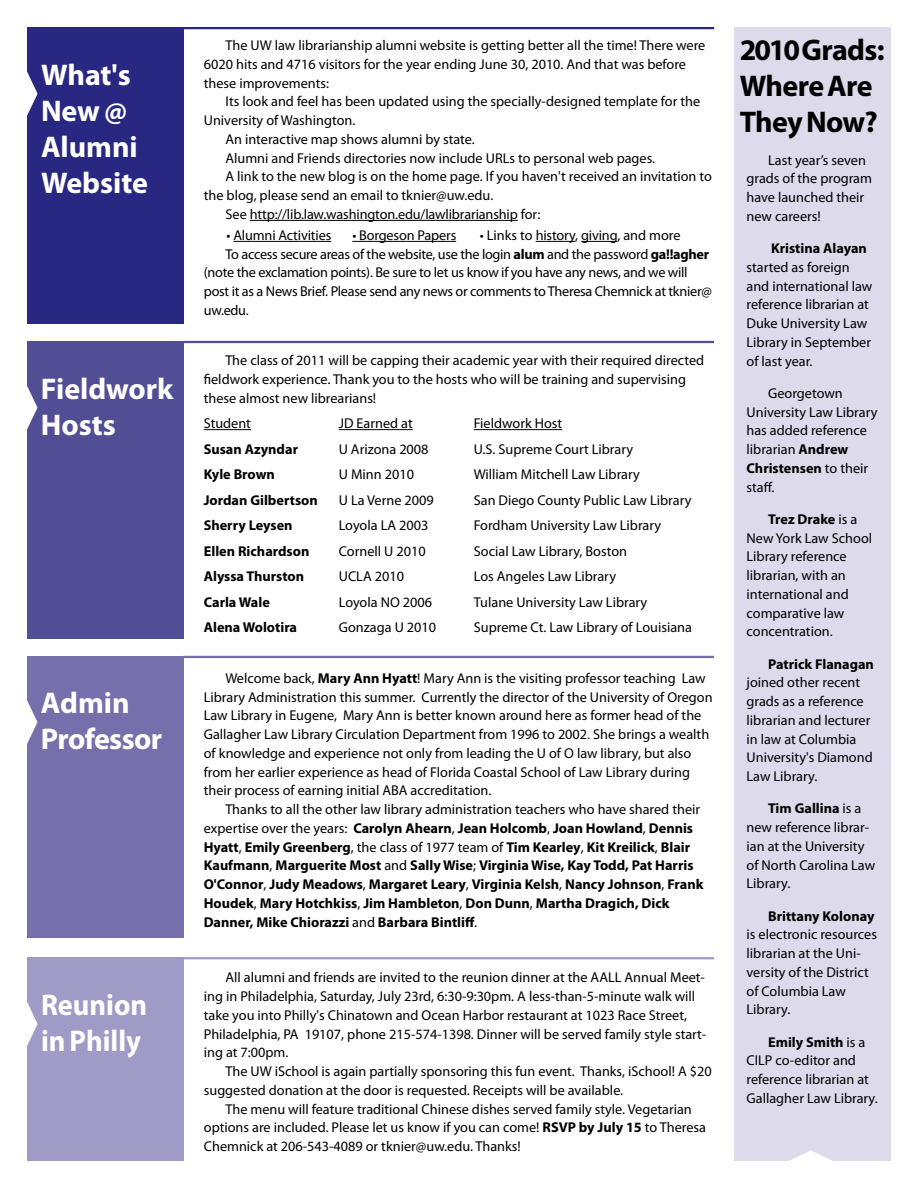
<style>
.page{position:relative;width:918px;height:1188px;background:#fff}
.page>*{position:absolute;margin:0;border:0;box-sizing:border-box;transform-origin:0 0}
.t1{font:700 30px/36px "Myriad Pro";color:#fff}
.t2{font:700 30px/36px "Myriad Pro";letter-spacing:-.025em;color:#000}
.t3{font:700 30px/36px "Myriad Pro";color:#fff;scale:.95 1}
.t4{font:700 30px/36px "Myriad Pro";letter-spacing:-.02em;color:#fff}
.t5{font:14.25px/18.8px "Myriad Pro";color:#000}
.t6{font:700 14.25px/18.8px "Myriad Pro";color:#000}
.t7{font:14.25px "Myriad Pro";letter-spacing:-.02em;color:#000}
.s1{font-weight:700}
.s2{color:#9e0032}
.s3{font-weight:400}
</style>
<div class="page">
<div style="left:734px;top:27px;width:157px;height:1134px;background:#dcdaeb"></div>
<div style="left:27px;top:656px;width:156px;height:281px;background:#7570ab"></div>
<hr style="left:183px;top:656px;width:531px;height:2px;background:#7570ab">
<svg style="left:27px;top:700px;width:11px;height:44px"></svg>
<div style="left:27px;top:341px;width:156px;height:298px;background:#524e96"></div>
<hr style="left:204px;top:429px;width:47px;height:1px;background:#000">
<hr style="left:339px;top:429px;width:74px;height:1px;background:#000">
<hr style="left:474px;top:429px;width:88px;height:1px;background:#000">
<hr style="left:183px;top:341px;width:531px;height:2px;background:#524e96">
<svg style="left:27px;top:386px;width:11px;height:44px"></svg>
<div style="left:27px;top:957px;width:157px;height:204px;background:#9f9bc6"></div>
<hr style="left:184px;top:957px;width:530px;height:2px;background:#9d98c5">
<svg style="left:27px;top:1002px;width:11px;height:44px"></svg>
<hr style="left:250px;top:220px;width:268px;height:1px;background:#000">
<hr style="left:233px;top:241px;width:98px;height:1px;background:#000">
<hr style="left:352px;top:241px;width:104px;height:1px;background:#000">
<hr style="left:536px;top:241px;width:39px;height:1px;background:#000">
<hr style="left:581px;top:241px;width:36px;height:1px;background:#000">
<div style="left:27px;top:27px;width:157px;height:297px;background:#282781"></div>
<svg style="left:27px;top:71px;width:11px;height:45px"></svg>
<svg style="left:789px;top:1150px;width:43px;height:11px"></svg>
<hr style="left:184px;top:27px;width:530px;height:2px;background:#282781">
<h1 class="t1" style="left:41px;top:56px;width:109px">What's<br>New @<br>Alumni<br>Website</h1>
<h1 class="t1" style="left:41px;top:369px;width:134px">Fieldwork<br>Hosts</h1>
<h1 class="t4" style="left:41px;top:684px;width:123px">Admin<br>Professor</h1>
<h1 class="t3" style="left:41px;top:986px;width:113px">Reunion in Philly</h1>
<p class="t5" style="left:204px;top:36px;width:503px;text-indent:22px">The UW law librarianship alumni website is getting better all the time! There were<br>6020 hits and 4716 visitors for the year ending June 30, 2010. And that was before these improvements:</p>
<p class="t5" style="left:225px;top:92px;width:476px">Its look and feel has been updated using the specially-designed template for the</p>
<p class="t5" style="left:204px;top:111px;width:153px">University of Washington.</p>
<p class="t5" style="left:225px;top:130px;width:251px">An interactive map shows alumni by state.</p>
<p class="t5" style="left:225px;top:148px;width:431px">Alumni and Friends directories now include URLs to personal web pages.</p>
<p class="t5" style="left:225px;top:167px;width:488px">A link to the new blog is on the home page. If you haven't received an invitation to</p>
<p class="t5" style="left:204px;top:186px;width:291px">the blog, please send an email to tknier@uw.edu.</p>
<p class="t5" style="left:225px;top:205px;width:316px">See http://lib.law.washington.edu/lawlibrarianship for:</p>
<p class="t5" style="left:226px;top:226px;width:106px">• Alumni Activities</p>
<p class="t5" style="left:352px;top:226px;width:106px">• Borgeson Papers</p>
<p class="t5" style="left:480px;top:226px;width:202px">• Links to history, giving, and more</p>
<p class="t7" style="left:225px;top:245px;width:485px">To access secure areas of the website, use the login <span class="s1">alum</span> and the password <span class="s1">ga!!agher</span></p>
<p class="t7" style="left:204px;top:264px;width:485px">(note the exclamation points). Be sure to let us know if you have any news, and we will</p>
<p class="t7" style="left:204px;top:283px;width:510px">post it as a News Brief. Please send any news or comments to Theresa Chemnick at tknier@</p>
<p class="t5" style="left:204px;top:301px;width:46px">uw.edu.</p>
<p class="t5" style="left:204px;top:351px;width:502px;text-indent:22px">The class of 2011 will be capping their academic year with their required directed fieldwork experience. Thank you to the hosts who will be training and supervising these almost new librearians!</p>
<p class="t5" style="left:204px;top:414px;width:49px">Student</p>
<p class="t5" style="left:339px;top:414px;width:76px">JD Earned at</p>
<p class="t5" style="left:474px;top:414px;width:90px">Fieldwork Host</p>
<p class="t6" style="left:204px;top:439px;width:96px">Susan Azyndar</p>
<p class="t5" style="left:339px;top:439px;width:91px">U Arizona 2008</p>
<p class="t5" style="left:474px;top:439px;width:161px">U.S. Supreme Court Library</p>
<p class="t6" style="left:204px;top:465px;width:73px">Kyle Brown</p>
<p class="t5" style="left:339px;top:465px;width:77px">U Minn 2010</p>
<p class="t5" style="left:474px;top:465px;width:168px">William Mitchell Law Library</p>
<p class="t6" style="left:204px;top:490px;width:115px">Jordan Gilbertson</p>
<p class="t5" style="left:339px;top:490px;width:96px">U La Verne 2009</p>
<p class="t5" style="left:474px;top:490px;width:219px">San Diego County Public Law Library</p>
<p class="t6" style="left:204px;top:516px;width:90px">Sherry Leysen</p>
<p class="t5" style="left:339px;top:516px;width:91px">Loyola LA 2003</p>
<p class="t5" style="left:474px;top:516px;width:189px">Fordham University Law Library</p>
<p class="t6" style="left:204px;top:541px;width:107px">Ellen Richardson</p>
<p class="t5" style="left:339px;top:541px;width:88px">Cornell U 2010</p>
<p class="t5" style="left:474px;top:541px;width:155px">Social Law Library, Boston</p>
<p class="t6" style="left:204px;top:567px;width:102px">Alyssa Thurston</p>
<p class="t5" style="left:339px;top:567px;width:67px">UCLA 2010</p>
<p class="t5" style="left:474px;top:567px;width:144px">Los Angeles Law Library</p>
<p class="t6" style="left:204px;top:592px;width:68px">Carla Wale</p>
<p class="t5" style="left:339px;top:592px;width:95px">Loyola NO 2006</p>
<p class="t5" style="left:474px;top:592px;width:175px">Tulane University Law Library</p>
<p class="t6" style="left:204px;top:618px;width:95px">Alena Wolotira</p>
<p class="t5" style="left:339px;top:618px;width:99px">Gonzaga U 2010</p>
<p class="t5" style="left:474px;top:618px;width:220px">Supreme Ct. Law Library of Louisiana</p>
<p class="t5" style="left:204px;top:668px;width:510px;text-indent:22px">Welcome back, <span class="s1">Mary Ann Hyatt</span>! Mary Ann is the visiting professor teaching Law Library Administration this summer. Currently the director of the University of Oregon Law Library in Eugene, Mary Ann is better known around here as former head of the Gallagher Law Library Circulation Department from 1996 to 2002<span class="s2">.</span> She brings a wealth of knowledge and experience not only from leading the U of O law library, but also from her earlier experience as head of Florida Coastal School of Law Library during their process of earning initial ABA accreditation.</p>
<p class="t6" style="left:204px;top:799px;width:501px;text-indent:22px"><span class="s3">Thanks to all the other law library administration teachers who have shared their expertise over the years:</span> Carolyn Ahearn<span class="s3">,</span> Jean Holcomb<span class="s3">,</span> Joan Howland<span class="s3">,</span> Dennis Hyatt<span class="s3">,</span> Emily Greenberg<span class="s3">, the class of 1977 team of</span> Tim Kearley<span class="s3">,</span> Kit Kreilick<span class="s3">,</span> Blair Kaufmann<span class="s3">,</span> Marguerite Most <span class="s3">and</span> Sally Wise<span class="s3">;</span> Virginia Wise, Kay Todd, Pat Harris O'Connor<span class="s3">,</span> Judy Meadows<span class="s3">,</span> Margaret Leary<span class="s3">,</span> Virginia Kelsh<span class="s3">,</span> Nancy Johnson<span class="s3">,</span> Frank Houdek<span class="s3">,</span> Mary Hotchkiss<span class="s3">,</span> Jim Hambleton<span class="s3">,</span> Don Dunn<span class="s3">,</span> Martha Dragich, Dick Danner, Mike Chiorazzi <span class="s3">and</span> Barbara Bintliff<span class="s3">.</span></p>
<p class="t5" style="left:204px;top:968px;width:504px;text-indent:22px">All alumni and friends are invited to the reunion dinner at the AALL Annual Meet&shy;ing in Philadelphia, Saturday, July 23rd, 6:30-9:30pm. A less-than-5-minute walk will take you into Philly's Chinatown and Ocean Harbor restaurant at 1023 Race Street, Philadelphia, PA 19107, phone 215-574-1398. Dinner will be served family style start&shy;ing at 7:00pm.</p>
<p class="t5" style="left:204px;top:1062px;width:509px;text-indent:22px">The UW iSchool is again partially sponsoring this fun event. Thanks, iSchool! A $20 suggested donation at the door is requested. Receipts will be available.</p>
<p class="t5" style="left:204px;top:1099px;width:504px;text-indent:22px">The menu will feature traditional Chinese dishes served family style. Vegetarian options are included. Please let us know if you can come! <span class="s1">RSVP by July 15</span> to Theresa<br>Chemnick at 206-543-4089 or tknier@uw.edu. Thanks!</p>
<h1 class="t2" style="left:740px;top:31px;width:146px">2010 Grads:<br>Where Are<br>They Now?</h1>
<p class="t5" style="left:747px;top:150px;width:127px;text-indent:22px">Last year’s seven grads of the program have launched their new careers!</p>
<p class="t6" style="left:771px;top:238px;width:97px">Kristina Alayan</p>
<p class="t5" style="left:747px;top:257px;width:127px">started as foreign and international law reference librarian at<br>Duke University Law<br>Library in September of last year.</p>
<p class="t5" style="left:747px;top:383px;width:132px;text-indent:22px">Georgetown<br>University Law Library has added reference librarian <span class="s1">Andrew<br>Christensen</span> to their staff.</p>
<p class="t5" style="left:747px;top:509px;width:127px;text-indent:22px"><span class="s1">Trez Drake</span> is a<br>New York Law School<br>Library reference librarian, with an international and comparative law concentration.</p>
<p class="t6" style="left:768px;top:654px;width:107px">Patrick Flanagan</p>
<p class="t5" style="left:747px;top:673px;width:128px">joined other recent grads as a reference librarian and lecturer in law at Columbia<br>University's Diamond<br>Law Library.</p>
<p class="t5" style="left:747px;top:799px;width:130px;text-indent:22px"><span class="s1">Tim Gallina</span> is a new reference librar&shy;ian at the University of North Carolina Law<br>Library.</p>
<p class="t6" style="left:768px;top:906px;width:108px">Brittany Kolonay</p>
<p class="t5" style="left:747px;top:925px;width:132px">is electronic resources librarian at the Uni&shy;versity of the District of Columbia Law<br>Library.</p>
<p class="t5" style="left:747px;top:1032px;width:133px;text-indent:22px"><span class="s1">Emily Smith</span> is a<br>CILP co-editor and reference librarian at<br>Gallagher Law Library.</p>
</div>
